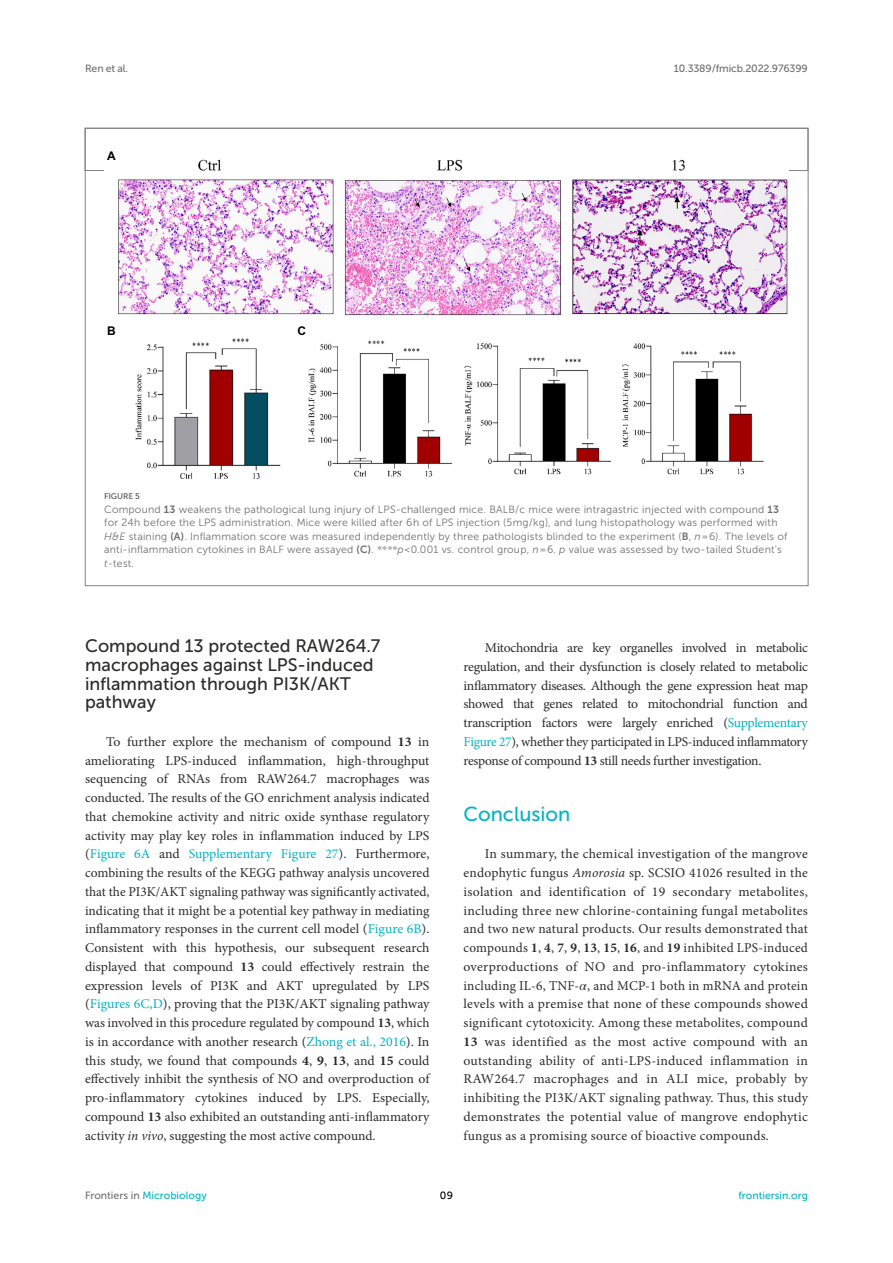
<style>
.page{position:relative;width:893px;height:1263px;background:#fff}
.page>*{position:absolute;margin:0;border:0;box-sizing:border-box;transform-origin:0 0}
.HEAD_1{font:20.25px "Museo Sans 500";color:#00b4c4}
.HEAD_2{font:18px/18.8px "Museo Sans 500";color:#2b2b2a}
.TEXT_FLUSH{font:13.5px/18.8px "Minion Pro";letter-spacing:.005em;color:#2b2b2a;text-align:justify}
.TEXT{font:13.5px/18.8px "Minion Pro";letter-spacing:-.02em;color:#2b2b2a;text-align:justify}
.t1{font:700 12px "Arial";color:#000}
.FIG_LEG{font:10.5px/13.5px "Museo Sans 300";letter-spacing:.02em;color:#706f70}
.t2{font:10.5px "Museo Sans 500";color:#00b4c4}
.t3{font:10.5px "Museo Sans 500";letter-spacing:-.015em;color:#706f70}
.t4{font:10.5px "Museo Sans 500";color:#000}
.FIG_HD{font:8.25px "Museo Sans 700";letter-spacing:-.01em;color:#706f70}
.s1{font-family:"Museo Sans 700"}
.s2{font-style:italic}
.s3{font-family:"STIX General"}
.s4{font-weight:700}
.s5{color:#00b4c4}
.s6{font-family:"STIX General";font-style:italic}
.s7{color:#706f70}
</style>
<div class="page">
<img style="left:118px;top:159px;width:670px;height:320px">
<p class="t3" style="left:85px;top:63px;width:45px">Ren et al.</p>
<p class="t3" style="left:674px;top:63px;width:135px">10.3389/fmicb.2022.976399</p>
<p class="t1" style="left:107px;top:148px;width:10px">A</p>
<p class="t1" style="left:107px;top:323px;width:10px">B</p>
<p class="t1" style="left:297px;top:323px;width:10px">C</p>
<p class="FIG_HD" style="left:104px;top:492px;width:37px">FIGURE 5</p>
<p class="FIG_LEG" style="left:104px;top:502px;width:685px">Compound <span class="s1">13</span> weakens the pathological lung injury of LPS-challenged mice. BALB/c mice were intragastric injected with compound <span class="s1">13 </span>for 24 h before the LPS administration. Mice were killed after 6 h of LPS injection (5 mg/kg), and lung histopathology was performed with <span class="s2">H&amp;E</span> staining <span class="s1">(A)</span>. Inflammation score was measured independently by three pathologists blinded to the experiment (<span class="s1">B</span>, <span class="s2">n</span> = 6). The levels of anti-inflammation cytokines in BALF were assayed <span class="s1">(C)</span>. <span class="s3">****</span><span class="s2">p</span> &lt; 0.001 vs. control group, <span class="s2">n</span> = 6. <span class="s2">p</span> value was assessed by two-tailed Student’s <span class="s2">t</span>-test.</p>
<p class="HEAD_2" style="left:85px;top:636px;width:297px">Compound 13 protected RAW264.7 macrophages against LPS-induced inflammation through PI3K/AKT pathway</p>
<p class="TEXT_FLUSH" style="left:85px;top:732px;width:346px;text-indent:21px">To further explore the mechanism of compound <span class="s4">13</span> in ameliorating LPS-induced inflammation, high-throughput sequencing of RNAs from RAW264.7 macrophages was conducted. The results of the GO enrichment analysis indicated that chemokine activity and nitric oxide synthase regulatory activity may play key roles in inflammation induced by LPS (<span class="s5">Figure 6A</span> and <span class="s5">Supplementary Figure 27</span>). Furthermore, combining the results of the KEGG pathway analysis uncovered that the PI3K/AKT signaling pathway was significantly activated, indicating that it might be a potential key pathway in mediating inflammatory responses in the current cell model (<span class="s5">Figure 6B</span>).<br>Consistent with this hypothesis, our subsequent research displayed that compound <span class="s4">13</span> could effectively restrain the expression levels of PI3K and AKT upregulated by LPS (<span class="s5">Figures 6C,D</span>), proving that the PI3K/AKT signaling pathway was involved in this procedure regulated by compound <span class="s4">13</span>, which is in accordance with another research (<span class="s5">Zhong et al., 2016</span>). In this study, we found that compounds <span class="s4">4</span>, <span class="s4">9</span>, <span class="s4">13</span>, and <span class="s4">15</span> could effectively inhibit the synthesis of NO and overproduction of pro-inflammatory cytokines induced by LPS. Especially, compound <span class="s4">13</span> also exhibited an outstanding anti-inflammatory activity <span class="s2">in vivo</span>, suggesting the most active compound.</p>
<p class="TEXT" style="left:463px;top:638px;width:346px;text-indent:21px">Mitochondria are key organelles involved in metabolic regulation, and their dysfunction is closely related to metabolic inflammatory diseases. Although the gene expression heat map showed that genes related to mitochondrial function and transcription factors were largely enriched (<span class="s5">Supplementary Figure 27</span>), whether they participated in LPS-induced inflammatory response of compound <span class="s4">13</span> still needs further investigation.</p>
<p class="HEAD_1" style="left:463px;top:803px;width:108px">Conclusion</p>
<p class="TEXT_FLUSH" style="left:463px;top:845px;width:346px;text-indent:21px">In summary, the chemical investigation of the mangrove endophytic fungus <span class="s2">Amorosia</span> sp. SCSIO 41026 resulted in the isolation and identification of 19 secondary metabolites, including three new chlorine-containing fungal metabolites and two new natural products. Our results demonstrated that compounds <span class="s4">1</span>, <span class="s4">4</span>, <span class="s4">7</span>, <span class="s4">9</span>, <span class="s4">13</span>, <span class="s4">15</span>, <span class="s4">16</span>, and <span class="s4">19</span> inhibited LPS-induced overproductions of NO and pro-inflammatory cytokines including IL-6, TNF-<span class="s6">α</span>, and MCP-1 both in mRNA and protein levels with a premise that none of these compounds showed significant cytotoxicity. Among these metabolites, compound <span class="s4">13</span> was identified as the most active compound with an outstanding ability of anti-LPS-induced inflammation in RAW264.7 macrophages and in ALI mice, probably by inhibiting the PI3K/AKT signaling pathway. Thus, this study demonstrates the potential value of mangrove endophytic fungus as a promising source of bioactive compounds.</p>
<p class="t2" style="left:85px;top:1190px;width:123px"><span class="s7">Frontiers in</span> Microbiology</p>
<p class="t4" style="left:440px;top:1190px;width:15px">09</p>
<p class="t2" style="left:738px;top:1190px;width:71px">frontiersin.org</p>
</div>
